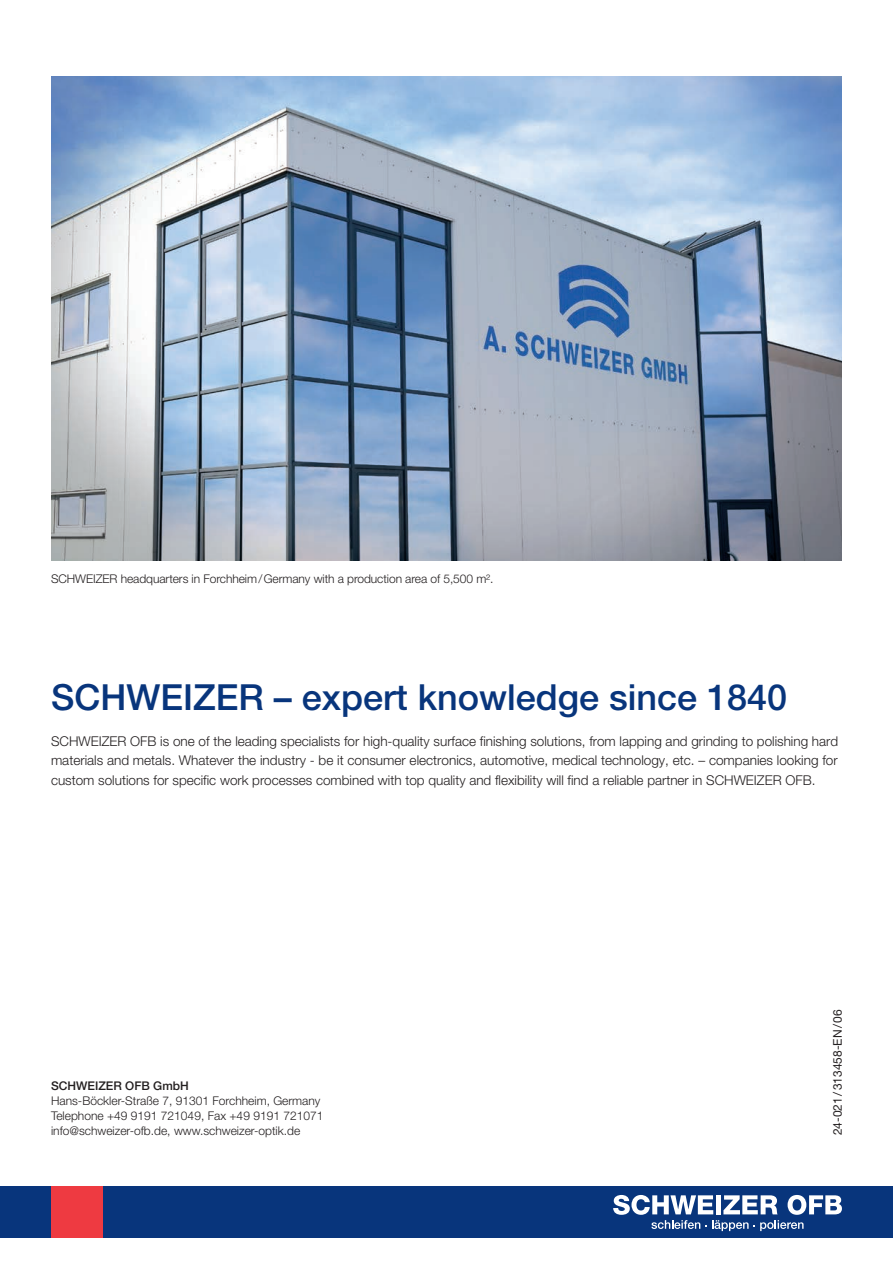
<style>
.page{position:relative;width:893px;height:1263px;background:#fff}
.page>*{position:absolute;margin:0;border:0;box-sizing:border-box;transform-origin:0 0}
.t1{font:500 36px "Helvetica Neue LT Std";color:#08357c}
.t2{font:300 13.5px/19.5px "Helvetica Neue LT Std";color:#231f20;text-align:justify}
.t3{font:300 12px/15px "Helvetica Neue LT Std";color:#231f20}
.t4{font:12px "Helvetica Neue LT Std";color:#231f20}
.t5{font:500 12px "Helvetica Neue LT Std";color:#231f20}
</style>
<div class="page">
<img style="left:51px;top:77px;width:791px;height:484px">
<div style="left:0;top:1186px;width:893px;height:51px;background:#08357c"></div>
<div style="left:51px;top:1186px;width:51px;height:51px;background:#ee3a41"></div>
<svg style="left:613px;top:1195px;width:229px;height:36px"></svg>
<p class="t3" style="left:51px;top:571px;width:444px">SCHWEIZER headquarters in Forchheim/Germany with a production area of 5,500 m².</p>
<h1 class="t1" style="left:51px;top:676px;width:738px">SCHWEIZER – expert knowledge since 1840</h1>
<p class="t2" style="left:51px;top:731px;width:789px">SCHWEIZER OFB is one of the leading specialists for high-quality surface finishing solutions, from lapping and grinding to polishing hard materials and metals. Whatever the industry - be it consumer electronics, automotive, medical technology, etc. – companies looking for custom solutions for specific work processes combined with top quality and flexibility will find a reliable partner in SCHWEIZER OFB.</p>
<p class="t5" style="left:51px;top:1079px;width:139px">SCHWEIZER OFB GmbH</p>
<p class="t3" style="left:51px;top:1093px;width:274px">Hans-Böckler-Straße 7, 91301 Forchheim, Germany<br>Telephone +49 9191 721049, Fax +49 9191 721071 info@schweizer-ofb.de, www.schweizer-optik.de</p>
<p class="t4" style="left:830px;top:1135px;width:128px;rotate:-90deg">24-021/313458-EN/06</p>
</div>
